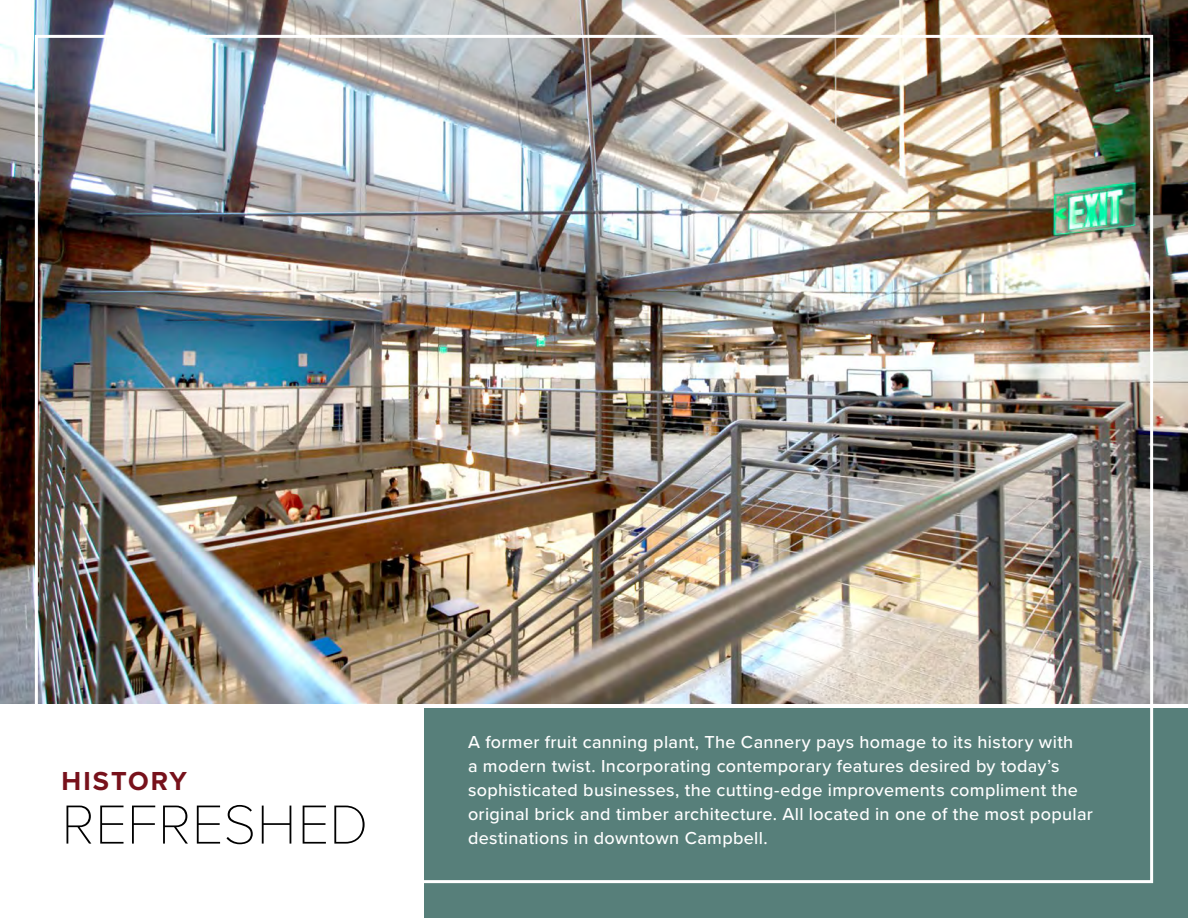
<style>
.page{position:relative;width:1188px;height:918px;background:#fff}
.page>*{position:absolute;margin:0;border:0;box-sizing:border-box;transform-origin:0 0}
.t1{font:100 57px "Proxima Nova T";letter-spacing:.01em;color:#000}
.t2{font:700 27px "Proxima Nova";letter-spacing:.075em;color:#77111b}
.t3{font:500 18px/24px "Proxima Nova";letter-spacing:.02em;color:#fff}
</style>
<div class="page">
<img style="left:0;top:0;width:1188px;height:704px">
<div style="left:425px;top:708px;width:763px;height:210px;background:#577f7a"></div>
<h2 class="t2" style="left:62px;top:760px;width:127px">HISTORY</h2>
<h1 class="t1" style="left:62px;top:782px;width:308px">REFRESHED</h1>
<p class="t3" style="left:468px;top:729px;width:626px">A former fruit canning plant, The Cannery pays homage to its history with<br>a modern twist. Incorporating contemporary features desired by today’s sophisticated businesses, the cutting-edge improvements compliment the original brick and timber architecture. All located in one of the most popular destinations in downtown Campbell.</p>
</div>
